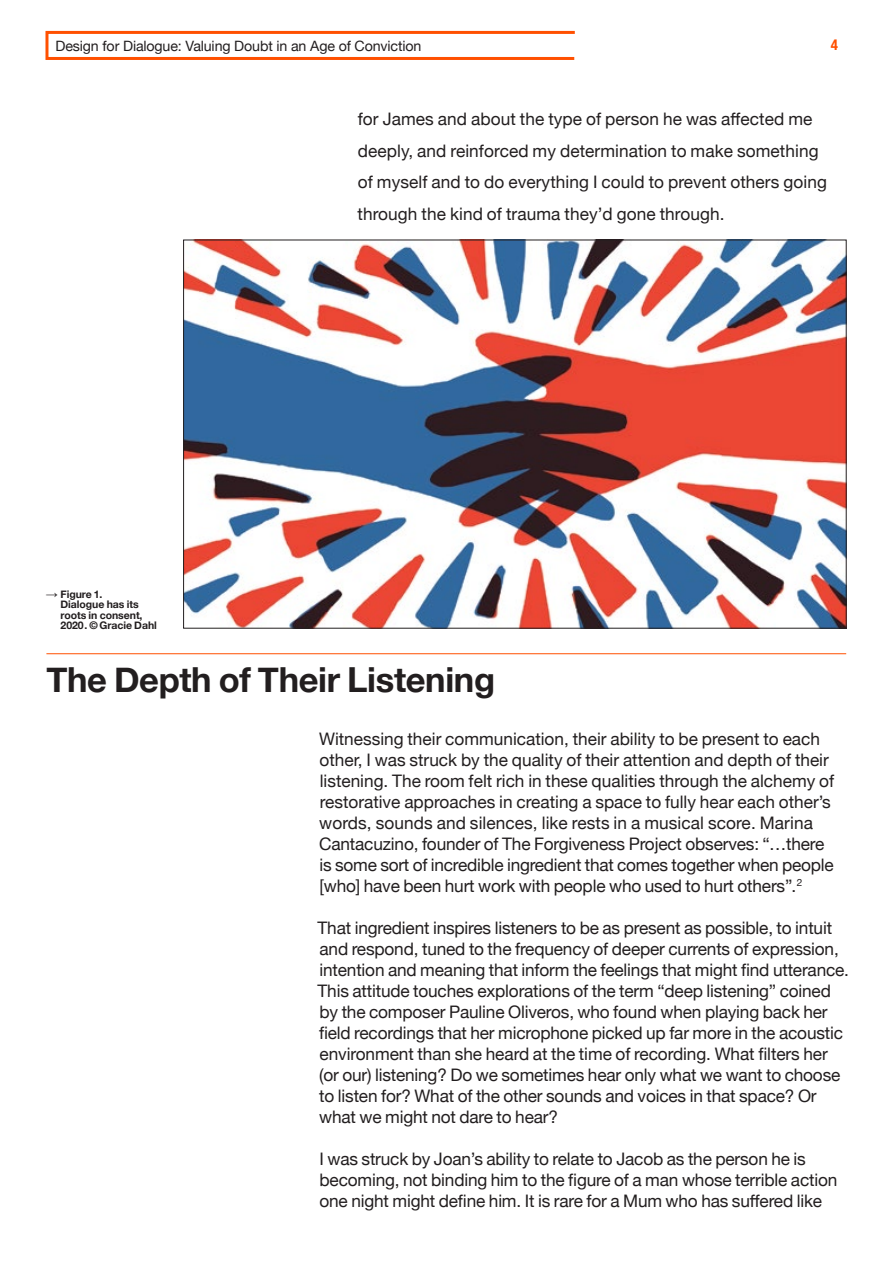
<style>
.page{position:relative;width:893px;height:1263px;background:#fff}
.page>*{position:absolute;margin:0;border:0;box-sizing:border-box;transform-origin:0 0}
.t1{font:700 34.5px "Helvetica Neue";letter-spacing:-.01em;color:#221e1f}
.t2{font:17.25px/21px "Helvetica Neue";letter-spacing:-.01em;color:#221e1f}
.t3{font:700 condensed 15px "Helvetica Neue";color:#ff5000}
.t4{font:14.25px "Helvetica Neue";letter-spacing:-.01em;color:#221e1f}
.t5{font:700 10.5px/10.5px "Helvetica Neue";letter-spacing:-.005em;color:#221e1f}
.s1{font-family:"Arial";font-weight:400;font-size:12px}
</style>
<div class="page">
<hr style="left:46px;top:653px;width:800px;height:1px;background:#ff5000">
<svg style="left:45px;top:30px;width:530px;height:30px"></svg>
<img style="left:185px;top:242px;width:660px;height:385px">
<p class="t4" style="left:56px;top:35px;width:367px">Design for Dialogue: Valuing Doubt in an Age of Conviction</p>
<p class="t3" style="left:831px;top:32px;width:9px">4</p>
<p class="t2" style="left:358px;top:104px;width:471px;line-height:31.5px">for James and about the type of person he was affected me deeply, and reinforced my determination to make something of myself and to do everything I could to prevent others going through the kind of trauma they’d gone through.</p>
<p class="t5" style="left:61px;top:589px;width:98px;text-indent:-15px"><span class="s1">→</span> Figure 1.<br>Dialogue has its roots in consent,<br>2020. © Gracie Dahl</p>
<h2 class="t1" style="left:46px;top:653px;width:450px">The Depth of Their Listening</h2>
<p class="t2" style="left:319px;top:729px;width:517px">Witnessing their communication, their ability to be present to each other, I was struck by the quality of their attention and depth of their listening. The room felt rich in these qualities through the alchemy of restorative approaches in creating a space to fully hear each other’s words, sounds and silences, like rests in a musical score. Marina Cantacuzino, founder of The Forgiveness Project observes: “…there is some sort of incredible ingredient that comes together when people [who] have been hurt work with people who used to hurt others”.<sup>2</sup></p>
<p class="t2" style="left:318px;top:918px;width:533px">That ingredient inspires listeners to be as present as possible, to intuit and respond, tuned to the frequency of deeper currents of expression, intention and meaning that inform the feelings that might find utterance.<br>This attitude touches explorations of the term “deep listening” coined by the composer Pauline Oliveros, who found when playing back her field recordings that her microphone picked up far more in the acoustic environment than she heard at the time of recording. What filters her (or our) listening? Do we sometimes hear only what we want to choose to listen for? What of the other sounds and voices in that space? Or what we might not dare to hear?</p>
<p class="t2" style="left:319px;top:1149px;width:519px">I was struck by Joan’s ability to relate to Jacob as the person he is becoming, not binding him to the figure of a man whose terrible action one night might define him. It is rare for a Mum who has suffered like</p>
</div>
